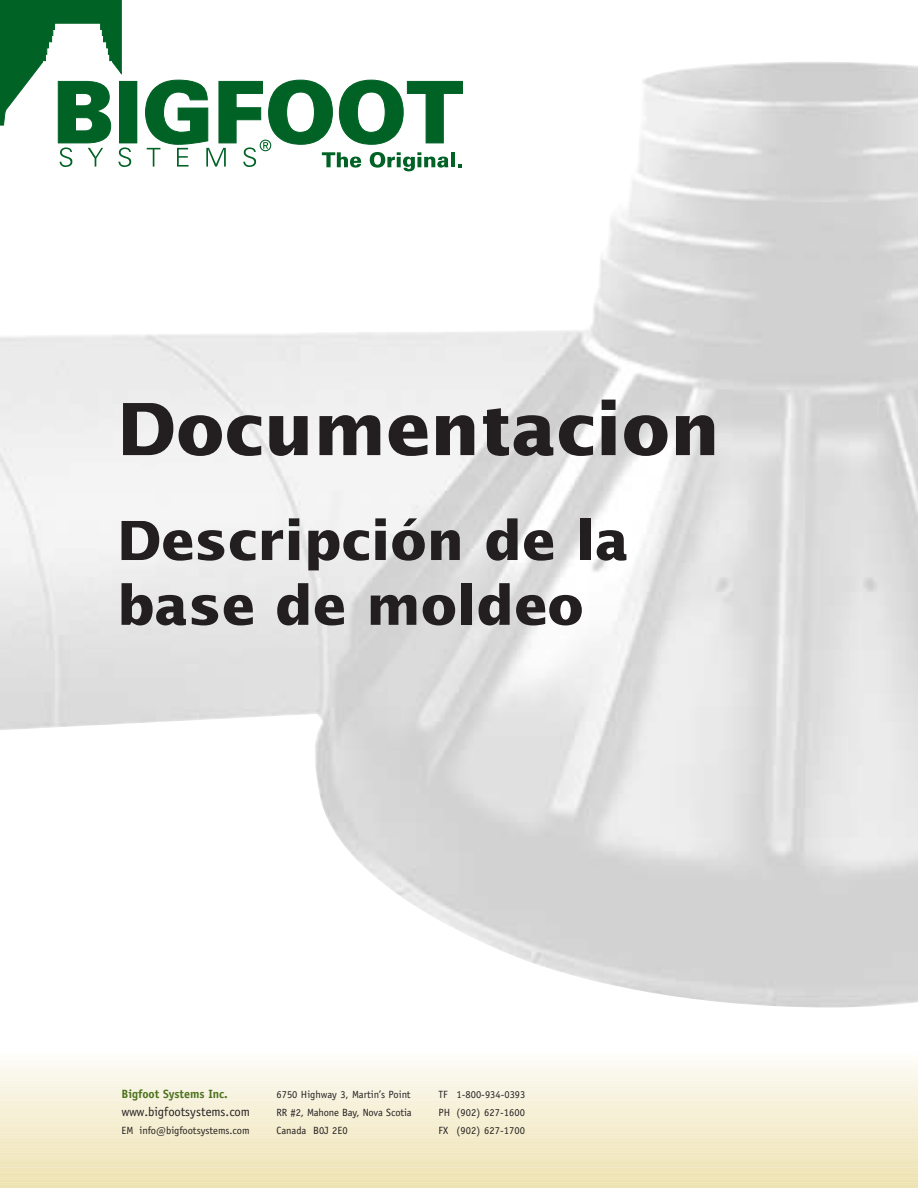
<style>
.page{position:relative;width:918px;height:1188px;background:#fff}
.page>*{position:absolute;margin:0;border:0;box-sizing:border-box;transform-origin:0 0}
.t1{font:700 72px "Lucida Sans";color:#231f20}
.t2{font:700 54px/64.8px "Lucida Sans";color:#231f20}
.t3{font:12.75px "Officina Sans";letter-spacing:-.01em;color:#231f20}
.t4{font:700 12px "Officina Sans";color:#4c721d}
.t5{font:10.5px/18px "Officina Sans";color:#231f20;text-align:justify}
</style>
<div class="page">
<div style="left:120px;top:81px;width:17px;height:62px;background:#006225"></div>
<svg style="left:0;top:0;width:131px;height:167px"></svg>
<svg style="left:145px;top:79px;width:318px;height:92px"></svg>
<hr style="left:0;top:1185px;width:918px;height:3px;background:#ede1af">
<div style="left:0;top:1181px;width:918px;height:5px;background:#f0e6bb"></div>
<hr style="left:0;top:1180px;width:918px;height:4px;background:#eee3b2">
<div style="left:0;top:1176px;width:918px;height:5px;background:#f0e7bd"></div>
<hr style="left:0;top:1175px;width:918px;height:4px;background:#efe4b5">
<div style="left:0;top:1171px;width:918px;height:5px;background:#efe4b6"></div>
<div style="left:0;top:1169px;width:918px;height:5px;background:#f2e9c3"></div>
<hr style="left:0;top:1168px;width:918px;height:4px;background:#f0e5b8">
<div style="left:0;top:1164px;width:918px;height:5px;background:#f2e9c6"></div>
<hr style="left:0;top:1163px;width:918px;height:4px;background:#f0e6bb">
<div style="left:0;top:1159px;width:918px;height:5px;background:#f0e6bc"></div>
<div style="left:0;top:1154px;width:918px;height:5px;background:#f3eaca"></div>
<hr style="left:0;top:1153px;width:918px;height:4px;background:#f1e7c0">
<div style="left:0;top:1149px;width:918px;height:5px;background:#f3eccc"></div>
<hr style="left:0;top:1148px;width:918px;height:4px;background:#f2e9c2">
<div style="left:0;top:1144px;width:918px;height:5px;background:#f4eccd"></div>
<hr style="left:0;top:1143px;width:918px;height:4px;background:#f2eac5">
<div style="left:0;top:1139px;width:918px;height:5px;background:#f2eac6"></div>
<div style="left:0;top:1134px;width:918px;height:5px;background:#f4edd1"></div>
<hr style="left:0;top:1133px;width:918px;height:4px;background:#f3ebca">
<div style="left:0;top:1129px;width:918px;height:5px;background:#f4eccc"></div>
<div style="left:0;top:1124px;width:918px;height:5px;background:#f5edce"></div>
<div style="left:0;top:1122px;width:918px;height:5px;background:#f6f0d7"></div>
<hr style="left:0;top:1121px;width:918px;height:4px;background:#f5eed0">
<div style="left:0;top:1117px;width:918px;height:5px;background:#f6f1d9"></div>
<hr style="left:0;top:1116px;width:918px;height:4px;background:#f5efd3">
<div style="left:0;top:1112px;width:918px;height:5px;background:#f5efd5"></div>
<div style="left:0;top:1107px;width:918px;height:5px;background:#f6f0d7"></div>
<div style="left:0;top:1102px;width:918px;height:5px;background:#f7f1da"></div>
<div style="left:0;top:1097px;width:918px;height:5px;background:#f8f2dd"></div>
<div style="left:0;top:1092px;width:918px;height:5px;background:#f8f3e0"></div>
<div style="left:0;top:1087px;width:918px;height:5px;background:#f8f4e3"></div>
<div style="left:0;top:1082px;width:918px;height:5px;background:#f9f5e6"></div>
<div style="left:0;top:1077px;width:918px;height:5px;background:#faf7e9"></div>
<div style="left:0;top:1072px;width:918px;height:5px;background:#faf7eb"></div>
<div style="left:0;top:1067px;width:918px;height:5px;background:#fbf8ef"></div>
<div style="left:0;top:1062px;width:918px;height:5px;background:#fcfbf3"></div>
<div style="left:0;top:1057px;width:918px;height:5px;background:#fefdf7"></div>
<div style="left:0;top:1052px;width:918px;height:5px;background:#fefdfa"></div>
<hr style="left:0;top:1052px;width:918px;height:1px;background:#fff">
<h1 class="t1" style="left:117px;top:400px;width:605px">Documentacion</h1>
<h2 class="t2" style="left:117px;top:512px;width:513px">Descripción de la base de moldeo</h2>
<p class="t4" style="left:122px;top:1089px;width:108px">Bigfoot Systems Inc.</p>
<p class="t3" style="left:122px;top:1107px;width:130px">www.bigfootsystems.com</p>
<p class="t5" style="left:122px;top:1122px;width:130px">EM info@bigfootsystems.com</p>
<p class="t5" style="left:277px;top:1086px;width:137px">6750 Highway 3, Martin’s Point RR #2, Mahone Bay, Nova Scotia Canada B0J 2E0</p>
<p class="t5" style="left:439px;top:1086px;width:88px">TF 1-800-934-0393<br>PH (902) 627-1600<br>FX (902) 627-1700</p>
</div>
